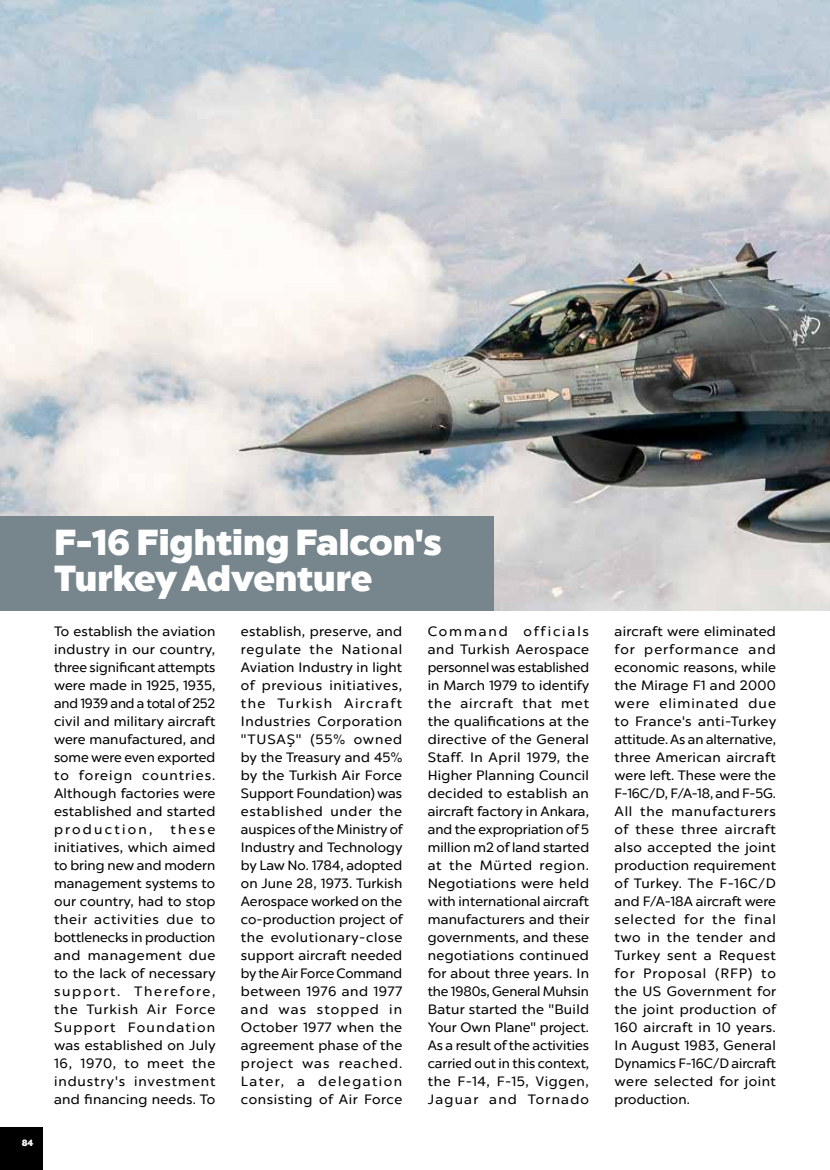
<style>
.page{position:relative;width:830px;height:1170px;background:#fff}
.page>*{position:absolute;margin:0;border:0;box-sizing:border-box;transform-origin:0 0}
.t1{font:800 36px/36px "Chronica Pro";color:#fff}
.t2{font:13.5px/18px "Chronica Pro";letter-spacing:.04em;color:#000;text-align:justify}
.t3{font:800 9px "Chronica Pro";color:#fff}
</style>
<div class="page">
<img style="left:0;top:0;width:829px;height:610px">
<div style="left:0;top:516px;width:493px;height:94px;background:#77868d"></div>
<div style="left:0;top:1127px;width:43px;height:42px;background:#000"></div>
<p class="t3" style="left:22px;top:1136px;width:13px">84</p>
<h1 class="t1" style="left:54px;top:525px;width:389px">F-16 Fighting Falcon's<br>Turkey Adventure</h1>
<p class="t2" style="left:54px;top:621px;width:163px">To establish the aviation industry in our country, three significant attempts were made in 1925, 1935, and 1939 and a total of 252 civil and military aircraft were manufactured, and some were even exported to foreign countries.<br>Although factories were established and started production,</p>
<p class="t2" style="left:54px;top:819px;width:163px;text-indent:116px">these initiatives, which aimed to bring new and modern management systems to our country, had to stop their activities due to bottlenecks in production and management due to the lack of necessary support. Therefore, the Turkish Air Force Support Foundation was established on July 16, 1970, to meet the industry's investment and financing needs. To</p>
<p class="t2" style="left:241px;top:621px;width:163px">establish, preserve, and regulate the National Aviation Industry in light of previous initiatives, the Turkish Aircraft Industries Corporation "TUSAŞ" (55% owned by the Treasury and 45% by the Turkish Air Force Support Foundation) was established under the auspices of the Ministry of Industry and Technology by Law No. 1784, adopted on June 28, 1973. Turkish Aerospace worked on the co-production project of the evolutionary-close support aircraft needed by the Air Force Command between 1976 and 1977 and was stopped in October 1977 when the agreement phase of the project was reached.<br>Later, a delegation consisting of Air Force</p>
<p class="t2" style="left:427px;top:621px;width:163px">Command officials and Turkish Aerospace personnel was established in March 1979 to identify the aircraft that met the qualifications at the directive of the General Staff. In April 1979, the Higher Planning Council decided to establish an aircraft factory in Ankara, and the expropriation of 5 million m2 of land started at the Mürted region.<br>Negotiations were held with international aircraft manufacturers and their governments, and these negotiations continued for about three years. In the 1980s, General Muhsin Batur started the "Build Your Own Plane" project.<br>As a result of the activities carried out in this context, the F-14, F-15, Viggen, Jaguar and Tornado</p>
<p class="t2" style="left:614px;top:621px;width:163px">aircraft were eliminated for performance and economic reasons, while the Mirage F1 and 2000 were eliminated due to France's anti-Turkey attitude. As an alternative, three American aircraft were left. These were the F-16C/D, F/A-18, and F-5G.<br>All the manufacturers of these three aircraft also accepted the joint production requirement of Turkey. The F-16C/D and F/A-18A aircraft were selected for the final two in the tender and Turkey sent a Request for Proposal (RFP) to the US Government for the joint production of 160 aircraft in 10 years.<br>In August 1983, General Dynamics F-16C/D aircraft were selected for joint production.</p>
</div>
